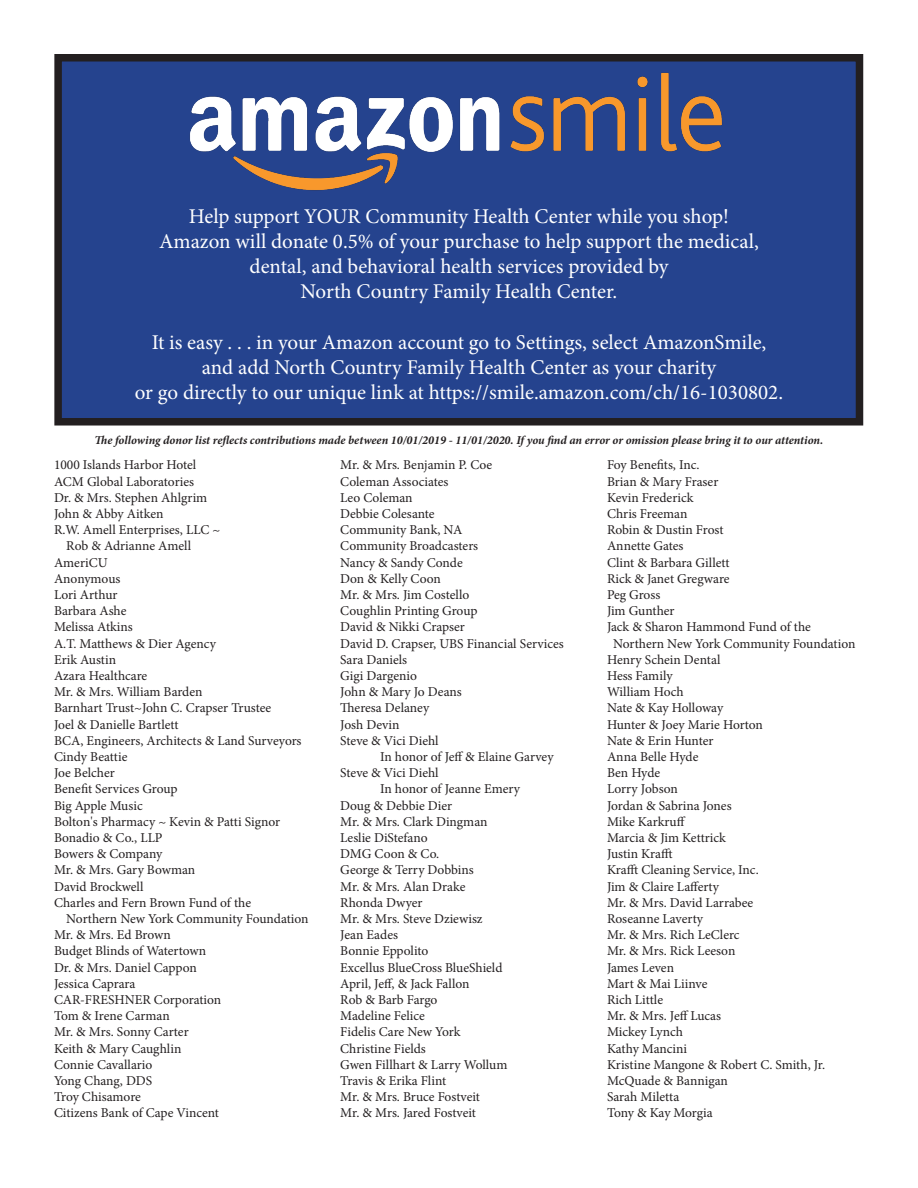
<style>
.page{position:relative;width:918px;height:1188px;background:#fff}
.page>*{position:absolute;margin:0;border:0;box-sizing:border-box;transform-origin:0 0}
.t1{font:21px/25.2px "Minion Pro";color:#fff;text-align:center}
.t2{font:13.5px/16.2px "Minion Pro";color:#231f20}
.t3{font:italic 700 12px "Minion Pro";color:#231f20}
</style>
<div class="page">
<div style="left:58px;top:58px;width:802px;height:364px;background:#25438e"></div>
<div style="left:54px;top:54px;width:809px;height:372px;border:8px solid #231f20"></div>
<img style="left:190px;top:72px;width:533px;height:119px">
<p class="t1" style="left:159px;top:203px;width:601px">Help support YOUR Community Health Center while you shop!<br>Amazon will donate 0.5% of your purchase to help support the medical, dental, and behavioral health services provided by<br>North Country Family Health Center.</p>
<p class="t1" style="left:135px;top:329px;width:650px">It is easy . . . in your Amazon account go to Settings, select AmazonSmile, and add North Country Family Health Center as your charity<br>or go directly to our unique link at https://smile.amazon.com/ch/16-1030802.</p>
<p class="t3" style="left:95px;top:432px;width:730px">The following donor list reflects contributions made between 10/01/2019 - 11/01/2020. If you find an error or omission please bring it to our attention.</p>
<p class="t2" style="left:54px;top:457px;width:144px">1000 Islands Harbor Hotel</p>
<p class="t2" style="left:54px;top:473px;width:155px">ACM Global Laboratories<br>Dr. &amp; Mrs. Stephen Ahlgrim<br>John &amp; Abby Aitken</p>
<p class="t2" style="left:54px;top:522px;width:168px">R.W. Amell Enterprises, LLC ~</p>
<p class="t2" style="left:66px;top:538px;width:126px">Rob &amp; Adrianne Amell</p>
<p class="t2" style="left:54px;top:554px;width:55px">AmeriCU</p>
<p class="t2" style="left:54px;top:570px;width:68px">Anonymous<br>Lori Arthur</p>
<p class="t2" style="left:54px;top:603px;width:80px">Barbara Ashe<br>Melissa Atkins</p>
<p class="t2" style="left:54px;top:635px;width:164px">A.T. Matthews &amp; Dier Agency<br>Erik Austin<br>Azara Healthcare</p>
<p class="t2" style="left:54px;top:684px;width:150px">Mr. &amp; Mrs. William Barden</p>
<p class="t2" style="left:54px;top:700px;width:219px">Barnhart Trust~John C. Crapser Trustee</p>
<p class="t2" style="left:54px;top:716px;width:126px">Joel &amp; Danielle Bartlett</p>
<p class="t2" style="left:54px;top:732px;width:249px">BCA, Engineers, Architects &amp; Land Surveyors<br>Cindy Beattie<br>Joe Belcher</p>
<p class="t2" style="left:54px;top:781px;width:125px">Benefit Services Group<br>Big Apple Music</p>
<p class="t2" style="left:54px;top:813px;width:228px">Bolton's Pharmacy ~ Kevin &amp; Patti Signor</p>
<p class="t2" style="left:54px;top:830px;width:143px">Bonadio &amp; Co., LLP<br>Bowers &amp; Company<br>Mr. &amp; Mrs. Gary Bowman</p>
<p class="t2" style="left:54px;top:878px;width:91px">David Brockwell</p>
<p class="t2" style="left:54px;top:894px;width:199px">Charles and Fern Brown Fund of the</p>
<p class="t2" style="left:66px;top:911px;width:244px">Northern New York Community Foundation</p>
<p class="t2" style="left:54px;top:927px;width:118px">Mr. &amp; Mrs. Ed Brown</p>
<p class="t2" style="left:54px;top:943px;width:154px">Budget Blinds of Watertown<br>Dr. &amp; Mrs. Daniel Cappon<br>Jessica Caprara</p>
<p class="t2" style="left:54px;top:992px;width:169px">CAR-FRESHNER Corporation</p>
<p class="t2" style="left:54px;top:1008px;width:136px">Tom &amp; Irene Carman<br>Mr. &amp; Mrs. Sonny Carter<br>Keith &amp; Mary Caughlin<br>Connie Cavallario</p>
<p class="t2" style="left:54px;top:1073px;width:167px">Yong Chang, DDS<br>Troy Chisamore<br>Citizens Bank of Cape Vincent</p>
<p class="t2" style="left:607px;top:457px;width:118px">Foy Benefits, Inc.<br>Brian &amp; Mary Fraser<br>Kevin Frederick<br>Chris Freeman<br>Robin &amp; Dustin Frost</p>
<p class="t2" style="left:607px;top:538px;width:78px">Annette Gates</p>
<p class="t2" style="left:607px;top:554px;width:124px">Clint &amp; Barbara Gillett<br>Rick &amp; Janet Gregware<br>Peg Gross<br>Jim Gunther</p>
<p class="t2" style="left:607px;top:619px;width:205px">Jack &amp; Sharon Hammond Fund of the</p>
<p class="t2" style="left:607px;top:635px;width:250px;text-indent:6px">Northern New York Community Foundation<br>Henry Schein Dental<br>Hess Family<br>William Hoch<br>Nate &amp; Kay Holloway</p>
<p class="t2" style="left:607px;top:716px;width:158px">Hunter &amp; Joey Marie Horton</p>
<p class="t2" style="left:607px;top:732px;width:108px">Nate &amp; Erin Hunter</p>
<p class="t2" style="left:607px;top:749px;width:153px">Anna Belle Hyde<br>Ben Hyde<br>Lorry Jobson<br>Jordan &amp; Sabrina Jones<br>Mike Karkruff<br>Marcia &amp; Jim Kettrick<br>Justin Krafft<br>Krafft Cleaning Service, Inc.</p>
<p class="t2" style="left:607px;top:878px;width:113px">Jim &amp; Claire Lafferty</p>
<p class="t2" style="left:607px;top:894px;width:148px">Mr. &amp; Mrs. David Larrabee</p>
<p class="t2" style="left:607px;top:911px;width:134px">Roseanne Laverty<br>Mr. &amp; Mrs. Rich LeClerc<br>Mr. &amp; Mrs. Rick Leeson<br>James Leven<br>Mart &amp; Mai Liinve<br>Rich Little</p>
<p class="t2" style="left:607px;top:1008px;width:116px">Mr. &amp; Mrs. Jeff Lucas</p>
<p class="t2" style="left:607px;top:1024px;width:82px">Mickey Lynch<br>Kathy Mancini</p>
<p class="t2" style="left:607px;top:1056px;width:220px">Kristine Mangone &amp; Robert C. Smith, Jr.</p>
<p class="t2" style="left:607px;top:1073px;width:122px">McQuade &amp; Bannigan<br>Sarah Miletta</p>
<p class="t2" style="left:607px;top:1105px;width:107px">Tony &amp; Kay Morgia</p>
<p class="t2" style="left:340px;top:457px;width:154px">Mr. &amp; Mrs. Benjamin P. Coe</p>
<p class="t2" style="left:340px;top:473px;width:110px">Coleman Associates<br>Leo Coleman<br>Debbie Colesante</p>
<p class="t2" style="left:340px;top:522px;width:124px">Community Bank, NA</p>
<p class="t2" style="left:340px;top:538px;width:140px">Community Broadcasters</p>
<p class="t2" style="left:340px;top:554px;width:131px">Nancy &amp; Sandy Conde<br>Don &amp; Kelly Coon<br>Mr. &amp; Mrs. Jim Costello</p>
<p class="t2" style="left:340px;top:603px;width:139px">Coughlin Printing Group</p>
<p class="t2" style="left:340px;top:619px;width:126px">David &amp; Nikki Crapser</p>
<p class="t2" style="left:340px;top:635px;width:225px">David D. Crapser, UBS Financial Services<br>Sara Daniels<br>Gigi Dargenio</p>
<p class="t2" style="left:340px;top:684px;width:123px">John &amp; Mary Jo Deans<br>Theresa Delaney<br>Josh Devin</p>
<p class="t2" style="left:380px;top:732px;width:175px;text-indent:-40px">Steve &amp; Vici Diehl<br>In honor of Jeff &amp; Elaine Garvey</p>
<p class="t2" style="left:380px;top:765px;width:141px;text-indent:-40px">Steve &amp; Vici Diehl<br>In honor of Jeanne Emery</p>
<p class="t2" style="left:340px;top:797px;width:149px">Doug &amp; Debbie Dier<br>Mr. &amp; Mrs. Clark Dingman<br>Leslie DiStefano<br>DMG Coon &amp; Co.</p>
<p class="t2" style="left:340px;top:862px;width:164px">George &amp; Terry Dobbins<br>Mr. &amp; Mrs. Alan Drake<br>Rhonda Dwyer<br>Mr. &amp; Mrs. Steve Dziewisz<br>Jean Eades<br>Bonnie Eppolito<br>Excellus BlueCross BlueShield<br>April, Jeff, &amp; Jack Fallon</p>
<p class="t2" style="left:340px;top:992px;width:169px">Rob &amp; Barb Fargo<br>Madeline Felice<br>Fidelis Care New York<br>Christine Fields<br>Gwen Fillhart &amp; Larry Wollum</p>
<p class="t2" style="left:340px;top:1073px;width:141px">Travis &amp; Erika Flint<br>Mr. &amp; Mrs. Bruce Fostveit<br>Mr. &amp; Mrs. Jared Fostveit</p>
</div>
